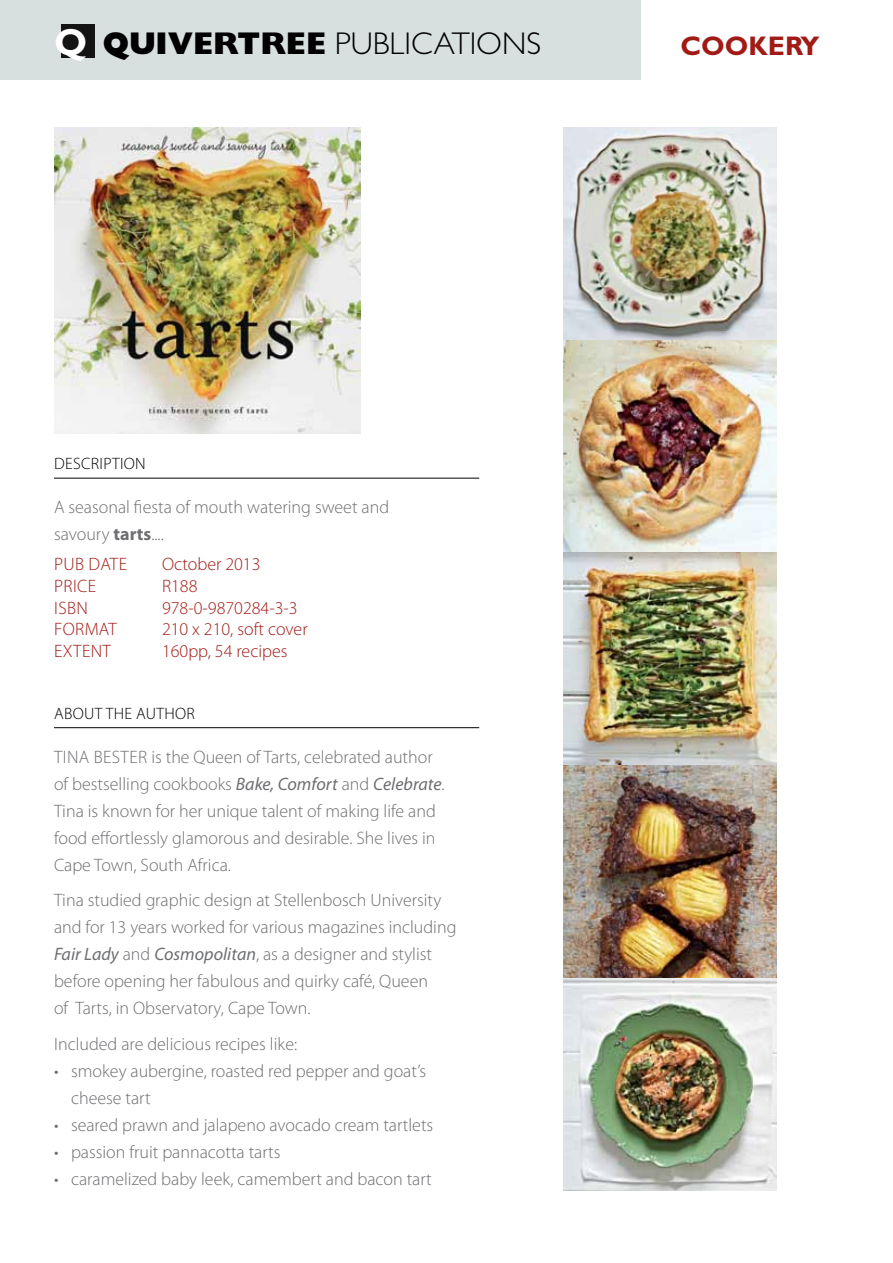
<style>
.page{position:relative;width:893px;height:1263px;background:#fff}
.page>*{position:absolute;margin:0;border:0;box-sizing:border-box;transform-origin:0 0}
.t1{font:300 31.5px "Gill Sans";color:#000}
.t2{font:700 27px "Gill Sans";color:#a11b16}
.t3{font:300 18px/27px "Myriad Pro";color:#6d6e71}
.t4{font:300 18px/21.6px "Myriad Pro";color:#a11b16}
.t5{font:300 16.5px "Myriad Pro";letter-spacing:.02em;color:#000}
.s1{font-weight:700;font-size:37.8px;color:#fff}
.s2{font-weight:800}
.s3{font-weight:700}
.s4{font-weight:400;font-style:italic}
</style>
<div class="page">
<img style="left:564px;top:128px;width:212px;height:1063px">
<hr style="left:54px;top:478px;width:425px;height:1px;background:#000">
<hr style="left:54px;top:727px;width:425px;height:1px;background:#000">
<img style="left:54px;top:128px;width:306px;height:306px">
<div style="left:0;top:0;width:641px;height:79px;background:#d7e0df"></div>
<div style="left:61px;top:24px;width:34px;height:34px;background:#141414"></div>
<h1 class="t1" style="left:54px;top:26px;width:489px"><span class="s1">Q</span> <span class="s2">QUIVERTREE</span> PUBLICATIONS</h1>
<h2 class="t2" style="left:680px;top:30px;width:141px">COOKERY</h2>
<p class="t5" style="left:54px;top:454px;width:93px">description</p>
<p class="t3" style="left:54px;top:494px;width:337px">A seasonal fiesta of mouth watering sweet and savoury <span class="s3">tarts</span>....</p>
<p class="t4" style="left:54px;top:553px;width:74px">Pub date</p>
<p class="t4" style="left:162px;top:553px;width:100px">October 2013</p>
<p class="t4" style="left:54px;top:575px;width:61px">Price<br>ISBN<br>Format<br>Extent</p>
<p class="t4" style="left:162px;top:575px;width:147px">r188<br>978-0-9870284-3-3<br>210 x 210, soft cover<br>160pp, 54 recipes</p>
<p class="t5" style="left:54px;top:703px;width:142px">About the author</p>
<p class="t3" style="left:54px;top:743px;width:392px">Tina Bester is the Queen of Tarts, celebrated author of bestselling cookbooks <span class="s4">Bake, Comfort</span> and <span class="s4">Celebrate</span>.<br>Tina is known for her unique talent of making life and food effortlessly glamorous and desirable. She lives in Cape Town, South Africa.</p>
<p class="t3" style="left:54px;top:887px;width:404px">Tina studied graphic design at Stellenbosch U niversity and for 13 years worked for various magazines including <span class="s4">Fair Lady</span> and <span class="s4">Cosmopolitan</span>, as a designer and stylist before opening her fabulous and quirky café, Queen<br>of Tarts, in Observatory, Cape Town.</p>
<p class="t3" style="left:54px;top:1030px;width:245px">I ncluded are delicious recipes like:</p>
<p class="t3" style="left:71px;top:1057px;width:357px;text-indent:-17px">• smokey aubergine, roasted red pepper and goat’s cheese tart</p>
<p class="t3" style="left:54px;top:1111px;width:381px">• seared prawn and jalapeno avocado cream tartlets</p>
<p class="t3" style="left:54px;top:1138px;width:228px">• passion fruit pannacotta tarts</p>
<p class="t3" style="left:54px;top:1165px;width:379px">• caramelized baby leek, camembert and bacon tart</p>
</div>
